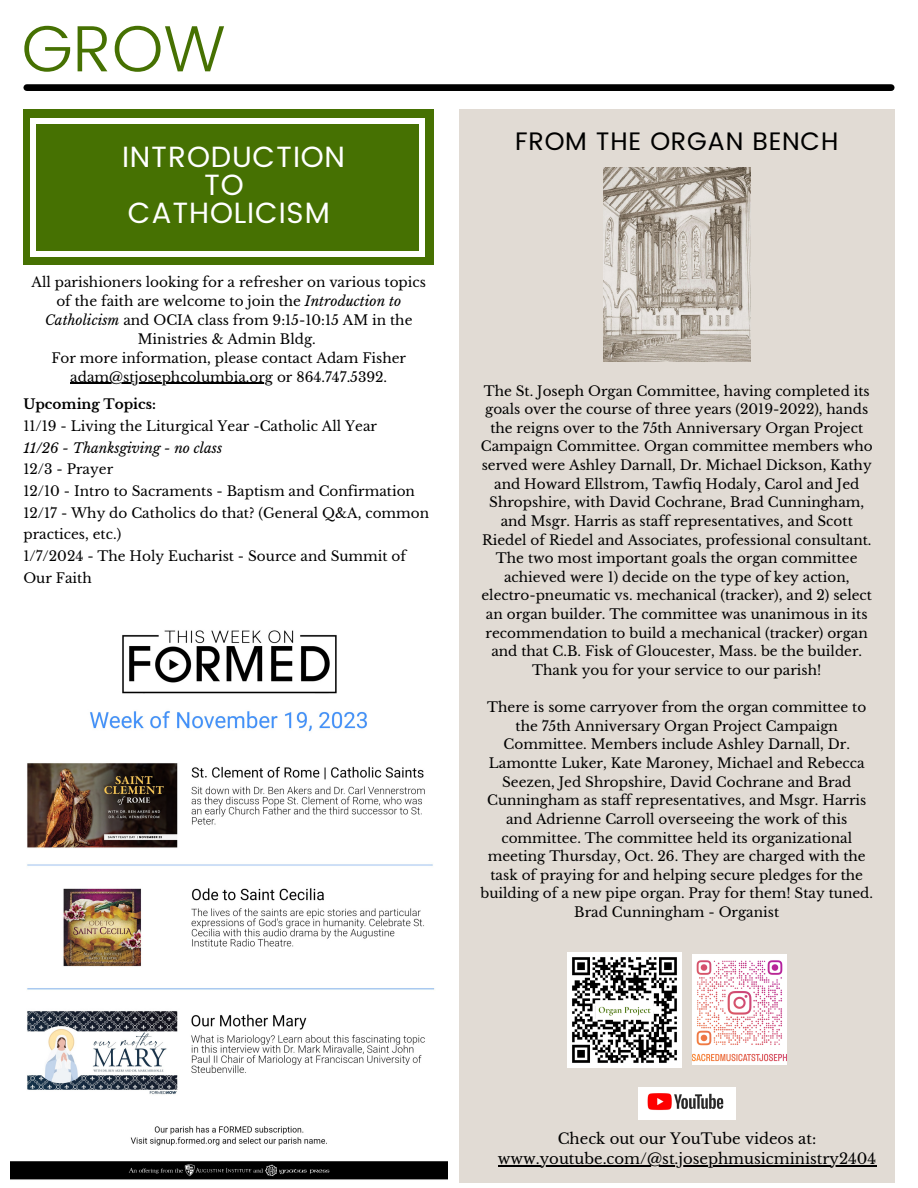
<style>
.page{position:relative;width:918px;height:1188px;background:#fff}
.page>*{position:absolute;margin:0;border:0;box-sizing:border-box;transform-origin:0 0}
.t1{font:300 65.4px "Poppins";color:#467102}
.t2{font:29.25px/27.9px "Poppins";letter-spacing:.03em;color:#fff}
.t3{font:25.35px "Poppins";letter-spacing:.03em;color:#000}
.t4{font:14.85px "Libre Baskerville";color:#000}
.t5{font:13.65px/18.6px "Libre Baskerville";color:#000;text-align:center}
.t6{font:italic 13.65px "Libre Baskerville";color:#000}
.t7{font:700 13.65px "Libre Baskerville";color:#000}
.s1{font-style:italic}
</style>
<div class="page">
<div style="left:27px;top:84px;width:864px;height:7px;background:#000"></div>
<div style="left:23px;top:109px;width:411px;height:156px;background:#467102"></div>
<div style="left:31px;top:119px;width:394px;height:138px;background:#fff"></div>
<div style="left:36px;top:124px;width:382px;height:126px;background:#467102"></div>
<div style="left:459px;top:109px;width:436px;height:1074px;background:#e1dbd4"></div>
<img style="left:568px;top:953px;width:114px;height:114px">
<img style="left:692px;top:955px;width:94px;height:110px">
<img style="left:639px;top:1088px;width:96px;height:31px">
<hr style="left:498px;top:1165px;width:378px;height:1px;background:#000">
<img style="left:10px;top:630px;width:438px;height:550px">
<img style="left:603px;top:167px;width:147px;height:195px">
<hr style="left:70px;top:382px;width:203px;height:1px;background:#000">
<p class="t1" style="left:22px;top:11px;width:206px">GROW</p>
<p class="t2" style="left:204px;top:143px;width:143px;text-indent:-82px">INTRODUCTION<br>TO</p>
<p class="t2" style="left:128px;top:199px;width:204px">CATHOLICISM</p>
<p class="t5" style="left:32px;top:272px;width:396px">All parishioners looking for a refresher on various topics of the faith are welcome to join the <span class="s1">Introduction to Catholicism</span> and OCIA class from 9:15-10:15 AM in the Ministries &amp; Admin Bldg.</p>
<p class="t5" style="left:51px;top:348px;width:356px">For more information, please contact Adam Fisher adam@stjosephcolumbia.org or 864.747.5392.</p>
<p class="t7" style="left:23px;top:396px;width:134px">Upcoming Topics:</p>
<p class="t5" style="left:23px;top:417px;width:355px">11/19 - Living the Liturgical Year -Catholic All Year</p>
<p class="t6" style="left:23px;top:439px;width:200px">11/26 - Thanksgiving - no class</p>
<p class="t5" style="left:23px;top:460px;width:91px">12/3 - Prayer</p>
<p class="t5" style="left:23px;top:482px;width:393px">12/10 - Intro to Sacraments - Baptism and Confirmation</p>
<p class="t5" style="left:23px;top:502px;width:407px;line-height:21.6px;text-align:left">12/17 - Why do Catholics do that? (General Q&amp;A, common practices, etc.)</p>
<p class="t5" style="left:23px;top:545px;width:384px;line-height:21.6px;text-align:left">1/7/2024 - The Holy Eucharist - Source and Summit of<br>Our Faith</p>
<p class="t3" style="left:515px;top:126px;width:325px">FROM THE ORGAN BENCH</p>
<p class="t5" style="left:481px;top:381px;width:394px">The St. Joseph Organ Committee, having completed its goals over the course of three years (2019-2022), hands the reigns over to the 75th Anniversary Organ Project Campaign Committee. Organ committee members who served were Ashley Darnall, Dr. Michael Dickson, Kathy and Howard Ellstrom, Tawfiq Hodaly, Carol and Jed Shropshire, with David Cochrane, Brad Cunningham, and Msgr. Harris as staff representatives, and Scott Riedel of Riedel and Associates, professional consultant.<br>The two most important goals the organ committee achieved were 1) decide on the type of key action, electro-pneumatic vs. mechanical (tracker), and 2) select an organ builder. The committee was unanimous in its recommendation to build a mechanical (tracker) organ and that C.B. Fisk of Gloucester, Mass. be the builder.<br>Thank you for your service to our parish!</p>
<p class="t5" style="left:480px;top:698px;width:394px">There is some carryover from the organ committee to the 75th Anniversary Organ Project Campaign Committee. Members include Ashley Darnall, Dr.<br>Lamontte Luker, Kate Maroney, Michael and Rebecca Seezen, Jed Shropshire, David Cochrane and Brad Cunningham as staff representatives, and Msgr. Harris and Adrienne Carroll overseeing the work of this committee. The committee held its organizational meeting Thursday, Oct. 26. They are charged with the task of praying for and helping secure pledges for the building of a new pipe organ. Pray for them! Stay tuned.<br>Brad Cunningham - Organist</p>
<p class="t4" style="left:558px;top:1129px;width:260px">Check out our YouTube videos at:</p>
<p class="t4" style="left:498px;top:1150px;width:380px">www.youtube.com/@st.josephmusicministry2404</p>
</div>
